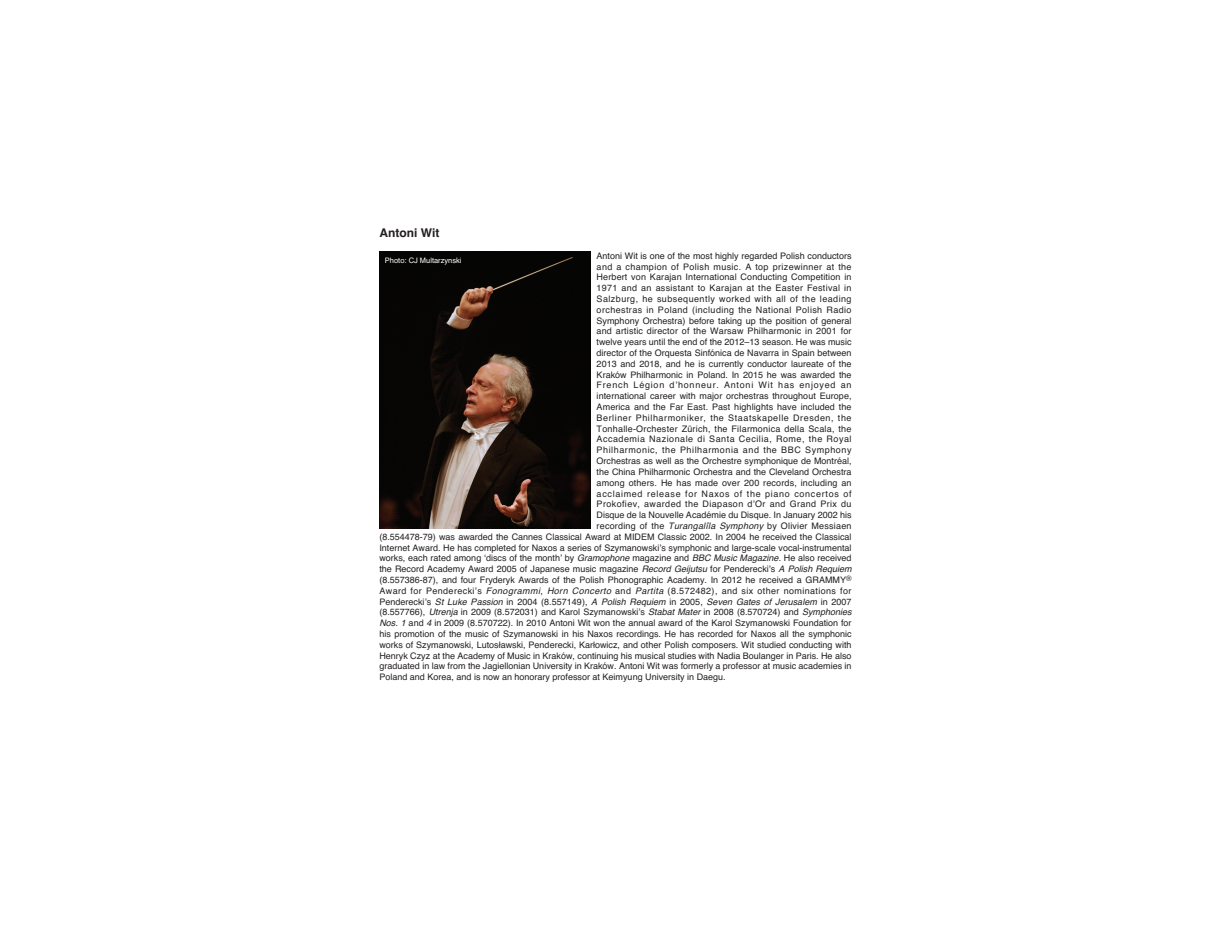
<style>
.page{position:relative;width:1231px;height:936px;background:#fff}
.page>*{position:absolute;margin:0;border:0;box-sizing:border-box;transform-origin:0 0}
.t1{font:700 12px "Helvetica";color:#231f20}
.t2{font:9px "Helvetica";color:#231f20}
.t3{font:9px "Helvetica";letter-spacing:.045em;color:#231f20}
.t4{font:9px "Helvetica";letter-spacing:.025em;color:#231f20}
.t5{font:9px "Helvetica";letter-spacing:.06em;color:#231f20}
.t6{font:italic 9px "Helvetica";letter-spacing:.005em;color:#231f20}
.t7{font:9px "Helvetica";letter-spacing:.02em;color:#231f20}
.t8{font:9px "Helvetica";letter-spacing:.035em;color:#231f20}
.t9{font:9px "Helvetica";letter-spacing:.05em;color:#231f20}
.t10{font:9px "Helvetica";letter-spacing:.04em;color:#231f20}
.t11{font:9px "Helvetica";letter-spacing:.055em;color:#231f20}
.t12{font:9px "Helvetica";letter-spacing:.075em;color:#231f20}
.t13{font:9px "Helvetica";letter-spacing:.085em;color:#231f20}
.t14{font:7.5px "Helvetica";color:#fff}
.s1{font-style:italic}
.s2{font-style:normal}
</style>
<div class="page">
<img style="left:379px;top:252px;width:211px;height:276px">
<h1 class="t1" style="left:379px;top:226px;width:61px">Antoni Wit</h1>
<p class="t2" style="left:596px;top:250px;width:256px">Antoni Wit is one of the most highly regarded Polish conductors</p>
<p class="t10" style="left:596px;top:261px;width:256px">and a champion of Polish music. A top prizewinner at the</p>
<p class="t2" style="left:596px;top:272px;width:256px">Herbert von Karajan International Conducting Competition in</p>
<p class="t8" style="left:596px;top:283px;width:256px">1971 and an assistant to Karajan at the Easter Festival in</p>
<p class="t9" style="left:596px;top:293px;width:256px">Salzburg, he subsequently worked with all of the leading</p>
<p class="t3" style="left:596px;top:304px;width:256px">orchestras in Poland (including the National Polish Radio</p>
<p class="t2" style="left:596px;top:315px;width:256px">Symphony Orchestra) before taking up the position of general</p>
<p class="t7" style="left:596px;top:326px;width:256px">and artistic director of the Warsaw Philharmonic in 2001 for</p>
<p class="t2" style="left:596px;top:337px;width:256px">twelve years until the end of the 2012–13 season. He was music</p>
<p class="t2" style="left:596px;top:347px;width:256px">director of the Orquesta Sinfónica de Navarra in Spain between</p>
<p class="t2" style="left:596px;top:358px;width:256px">2013 and 2018, and he is currently conductor laureate of the</p>
<p class="t2" style="left:596px;top:369px;width:256px">Kraków Philharmonic in Poland. In 2015 he was awarded the</p>
<p class="t13" style="left:596px;top:380px;width:256px">French Légion d’honneur. Antoni Wit has enjoyed an</p>
<p class="t2" style="left:596px;top:391px;width:256px">international career with major orchestras throughout Europe,</p>
<p class="t2" style="left:596px;top:401px;width:256px">America and the Far East. Past highlights have included the</p>
<p class="t5" style="left:596px;top:412px;width:256px">Berliner Philharmoniker, the Staatskapelle Dresden, the</p>
<p class="t4" style="left:596px;top:423px;width:256px">Tonhalle-Orchester Zürich, the Filarmonica della Scala, the</p>
<p class="t11" style="left:596px;top:434px;width:256px">Accademia Nazionale di Santa Cecilia, Rome, the Royal</p>
<p class="t5" style="left:596px;top:445px;width:256px">Philharmonic, the Philharmonia and the BBC Symphony</p>
<p class="t2" style="left:596px;top:455px;width:256px">Orchestras as well as the Orchestre symphonique de Montréal,</p>
<p class="t2" style="left:596px;top:466px;width:256px">the China Philharmonic Orchestra and the Cleveland Orchestra</p>
<p class="t2" style="left:596px;top:477px;width:256px">among others. He has made over 200 records, including an</p>
<p class="t12" style="left:596px;top:488px;width:256px">acclaimed release for Naxos of the piano concertos of</p>
<p class="t3" style="left:596px;top:499px;width:256px">Prokofiev, awarded the Diapason d’Or and Grand Prix du</p>
<p class="t2" style="left:596px;top:509px;width:256px">Disque de la Nouvelle Académie du Disque. In January 2002 his</p>
<p class="t4" style="left:596px;top:520px;width:256px">recording of the <span class="s1">Turangalîla Symphony</span> by Olivier Messiaen</p>
<p class="t2" style="left:379px;top:531px;width:473px">(8.554478-79) was awarded the Cannes Classical Award at MIDEM Classic 2002. In 2004 he received the Classical</p>
<p class="t2" style="left:379px;top:542px;width:473px">Internet Award. He has completed for Naxos a series of Szymanowski’s symphonic and large-scale vocal-instrumental</p>
<p class="t2" style="left:379px;top:553px;width:473px">works, each rated among ‘discs of the month’ by <span class="s1">Gramophone</span> magazine and <span class="s1">BBC Music Magazine</span>. He also received</p>
<p class="t2" style="left:379px;top:563px;width:473px">the Record Academy Award 2005 of Japanese music magazine <span class="s1">Record Geijutsu</span> for Penderecki’s <span class="s1">A Polish Requiem</span></p>
<p class="t2" style="left:379px;top:574px;width:473px">(8.557386-87), and four Fryderyk Awards of the Polish Phonographic Academy. In 2012 he received a GRAMMY<sup>®</sup></p>
<p class="t3" style="left:379px;top:585px;width:473px">Award for Penderecki’s <span class="s1">Fonogrammi</span>, <span class="s1">Horn Concerto</span> and <span class="s1">Partita</span> (8.572482), and six other nominations for</p>
<p class="t6" style="left:379px;top:596px;width:473px"><span class="s2">Penderecki’s</span> St Luke Passion <span class="s2">in 2004 (8.557149),</span> A Polish Requiem <span class="s2">in 2005,</span> Seven Gates of Jerusalem <span class="s2">in 2007</span></p>
<p class="t2" style="left:379px;top:607px;width:473px">(8.557766), <span class="s1">Utrenja</span> in 2009 (8.572031) and Karol Szymanowski’s <span class="s1">Stabat Mater</span> in 2008 (8.570724) and <span class="s1">Symphonies</span></p>
<p class="t2" style="left:379px;top:617px;width:473px"><span class="s1">Nos. 1</span> and <span class="s1">4</span> in 2009 (8.570722). In 2010 Antoni Wit won the annual award of the Karol Szymanowski Foundation for</p>
<p class="t2" style="left:379px;top:628px;width:473px">his promotion of the music of Szymanowski in his Naxos recordings. He has recorded for Naxos all the symphonic</p>
<p class="t2" style="left:379px;top:639px;width:473px">works of Szymanowski, Lutosławski, Penderecki, Karłowicz, and other Polish composers. Wit studied conducting with</p>
<p class="t2" style="left:379px;top:650px;width:473px">Henryk Czyz at the Academy of Music in Kraków, continuing his musical studies with Nadia Boulanger in Paris. He also</p>
<p class="t2" style="left:379px;top:661px;width:473px">graduated in law from the Jagiellonian University in Kraków. Antoni Wit was formerly a professor at music academies in</p>
<p class="t2" style="left:379px;top:671px;width:348px">Poland and Korea, and is now an honorary professor at Keimyung University in Daegu.</p>
<p class="t14" style="left:385px;top:256px;width:78px">Photo: CJ Multarzynski</p>
</div>
